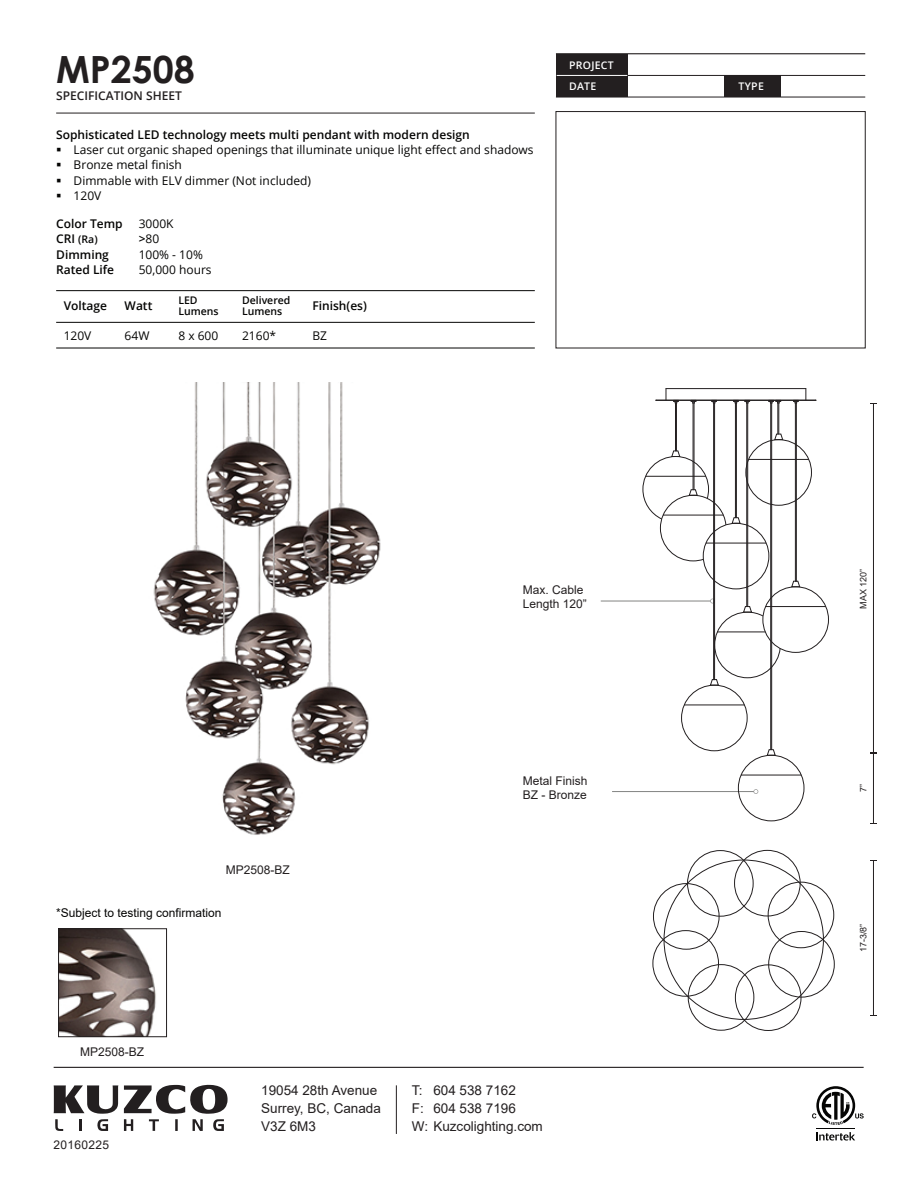
<style>
.page{position:relative;width:918px;height:1188px;background:#fff}
.page>*{position:absolute;margin:0;border:0;box-sizing:border-box;transform-origin:0 0}
.t1{font:700 37.5px "Century Gothic";color:#231f20}
.t2{font:13.5px/18px "Arial";color:#231f20}
.t3{font:12px "Open Sans";color:#050504}
.t4{font:600 12px "Open Sans";color:#050504}
.t5{font:12px/14.4px "Arial";color:#231f20}
.t6{font:12px "Arial";color:#050504}
.t7{font:600 12px "Open Sans";color:#231f20}
.t8{font:12px "Arial";letter-spacing:.025em;color:#231f20}
.t9{font:600 10.5px/10.5px "Open Sans";color:#050504}
.t10{font:600 10.5px/21.6px "Open Sans";letter-spacing:.025em;color:#fff}
.t11{font:9px "Arial";color:#231f20}
.s1{font-size:12px}
.s2{font-weight:600}
</style>
<div class="page">
<img style="left:60px;top:930px;width:96px;height:105px">
<hr style="left:396px;top:1085px;width:1px;height:49px;background:#231f20">
<svg style="left:54px;top:1085px;width:64px;height:46px"></svg>
<svg style="left:124px;top:1085px;width:104px;height:46px"></svg>
<svg style="left:816px;top:1132px;width:39px;height:9px"></svg>
<hr style="left:816px;top:1128px;width:39px;height:1px;background:#050504">
<svg style="left:812px;top:1086px;width:52px;height:39px"></svg>
<hr style="left:556px;top:97px;width:309px;height:1px;background:#231f20">
<hr style="left:627px;top:75px;width:238px;height:1px;background:#231f20">
<hr style="left:56px;top:113px;width:479px;height:1px;background:#231f20">
<div style="left:556px;top:54px;width:71px;height:21px;background:#231f20"></div>
<div style="left:556px;top:75px;width:71px;height:22px;background:#231f20"></div>
<div style="left:724px;top:75px;width:57px;height:22px;background:#231f20"></div>
<hr style="left:557px;top:75px;width:70px;height:1px;background:#fff">
<hr style="left:556px;top:53px;width:309px;height:1px;background:#231f20">
<hr style="left:56px;top:290px;width:479px;height:1px;background:#050504">
<hr style="left:56px;top:322px;width:479px;height:1px;background:#050504">
<hr style="left:873px;top:753px;width:1px;height:70px;background:#231f20">
<hr style="left:873px;top:861px;width:1px;height:155px;background:#231f20">
<hr style="left:873px;top:403px;width:1px;height:349px;background:#231f20">
<svg style="left:870px;top:752px;width:7px;height:2px"></svg>
<hr style="left:54px;top:1067px;width:810px;height:1px;background:#231f20">
<div style="left:58px;top:928px;width:109px;height:109px;border:1px solid #231f20"></div>
<hr style="left:56px;top:348px;width:479px;height:1px;background:#050504">
<hr style="left:612px;top:791px;width:144px;height:1px;background:#040503">
<svg style="left:754px;top:789px;width:4px;height:5px"></svg>
<hr style="left:601px;top:601px;width:111px;height:1px;background:#040503">
<hr style="left:656px;top:400px;width:160px;height:1px;background:#231f20">
<hr style="left:666px;top:388px;width:140px;height:1px;background:#231f20">
<svg style="left:673px;top:401px;width:6px;height:3px"></svg>
<hr style="left:675px;top:403px;width:1px;height:48px;background:#231f20">
<hr style="left:676px;top:403px;width:1px;height:48px;background:#231f20">
<hr style="left:694px;top:403px;width:1px;height:87px;background:#231f20">
<hr style="left:693px;top:403px;width:1px;height:87px;background:#231f20">
<svg style="left:691px;top:401px;width:6px;height:3px"></svg>
<hr style="left:736px;top:403px;width:1px;height:115px;background:#231f20">
<hr style="left:735px;top:403px;width:1px;height:115px;background:#231f20">
<hr style="left:778px;top:403px;width:1px;height:31px;background:#231f20">
<hr style="left:777px;top:403px;width:1px;height:31px;background:#231f20">
<hr style="left:796px;top:403px;width:1px;height:179px;background:#231f20">
<hr style="left:795px;top:403px;width:1px;height:179px;background:#231f20">
<svg style="left:793px;top:401px;width:6px;height:3px"></svg>
<hr style="left:771px;top:403px;width:1px;height:347px;background:#231f20">
<hr style="left:770px;top:403px;width:1px;height:347px;background:#231f20">
<svg style="left:768px;top:401px;width:13px;height:3px"></svg>
<hr style="left:747px;top:403px;width:1px;height:204px;background:#231f20">
<hr style="left:746px;top:403px;width:1px;height:204px;background:#231f20">
<svg style="left:733px;top:401px;width:17px;height:3px"></svg>
<hr style="left:714px;top:403px;width:1px;height:277px;background:#231f20">
<hr style="left:713px;top:403px;width:1px;height:277px;background:#231f20">
<svg style="left:711px;top:401px;width:6px;height:3px"></svg>
<div style="left:738px;top:755px;width:66px;height:66px;border:1px solid #231f20;border-radius:50%"></div>
<svg style="left:766px;top:749px;width:10px;height:7px"></svg>
<hr style="left:741px;top:775px;width:60px;height:1px;background:#231f20">
<svg style="left:791px;top:580px;width:10px;height:8px"></svg>
<hr style="left:765px;top:606px;width:61px;height:1px;background:#231f20">
<hr style="left:706px;top:543px;width:60px;height:1px;background:#231f20">
<div style="left:745px;top:439px;width:67px;height:67px;border:1px solid #231f20;border-radius:50%"></div>
<svg style="left:774px;top:433px;width:10px;height:8px"></svg>
<hr style="left:748px;top:459px;width:61px;height:1px;background:#231f20">
<svg style="left:642px;top:450px;width:99px;height:112px"></svg>
<hr style="left:663px;top:515px;width:60px;height:1px;background:#231f20">
<div style="left:681px;top:685px;width:67px;height:66px;border:1px solid #231f20;border-radius:50%"></div>
<hr style="left:684px;top:705px;width:61px;height:1px;background:#231f20">
<div style="left:688px;top:964px;width:66px;height:67px;border:1px solid #231f20;border-radius:50%"></div>
<div style="left:735px;top:964px;width:66px;height:67px;border:1px solid #231f20;border-radius:50%"></div>
<div style="left:768px;top:931px;width:67px;height:66px;border:1px solid #231f20;border-radius:50%"></div>
<div style="left:768px;top:882px;width:66px;height:66px;border:1px solid #231f20;border-radius:50%"></div>
<div style="left:734px;top:850px;width:67px;height:66px;border:1px solid #231f20;border-radius:50%"></div>
<div style="left:687px;top:850px;width:67px;height:67px;border:1px solid #231f20;border-radius:50%"></div>
<div style="left:653px;top:883px;width:66px;height:67px;border:1px solid #231f20;border-radius:50%"></div>
<div style="left:653px;top:930px;width:66px;height:67px;border:1px solid #231f20;border-radius:50%"></div>
<svg style="left:709px;top:599px;width:72px;height:87px"></svg>
<hr style="left:717px;top:632px;width:48px;height:1px;background:#231f20">
<img style="left:153px;top:382px;width:228px;height:453px">
<h1 class="t1" style="left:56px;top:41px;width:140px">MP2508</h1>
<p class="t10" style="left:569px;top:54px;width:46px">PROJECT<br>DATE</p>
<p class="t7" style="left:56px;top:88px;width:127px">SPECIFICATION SHEET</p>
<p class="t4" style="left:56px;top:126px;width:415px">Sophisticated LED technology meets multi pendant with modern design</p>
<p class="t3" style="left:56px;top:141px;width:479px">▪ Laser cut organic shaped openings that illuminate unique light effect and shadows</p>
<p class="t3" style="left:56px;top:157px;width:127px">▪ Bronze metal finish</p>
<p class="t3" style="left:56px;top:172px;width:256px">▪ Dimmable with ELV dimmer (Not included)</p>
<p class="t3" style="left:56px;top:188px;width:47px">▪ 120V</p>
<p class="t4" style="left:56px;top:215px;width:68px">Color Temp</p>
<p class="t3" style="left:139px;top:215px;width:36px">3000K</p>
<p class="t9" style="left:56px;top:234px;width:43px"><span class="s1">CRI</span> (Ra)</p>
<p class="t3" style="left:139px;top:231px;width:22px"><span class="s2">&gt;</span>80</p>
<p class="t4" style="left:56px;top:246px;width:54px">Dimming</p>
<p class="t3" style="left:139px;top:246px;width:66px">100% - 10%</p>
<p class="t4" style="left:56px;top:261px;width:59px">Rated Life</p>
<p class="t3" style="left:139px;top:261px;width:74px">50,000 hours</p>
<p class="t4" style="left:64px;top:297px;width:45px">Voltage</p>
<p class="t4" style="left:125px;top:297px;width:29px">Watt</p>
<p class="t9" style="left:178px;top:295px;width:42px">LED<br>Lumens</p>
<p class="t9" style="left:242px;top:295px;width:50px">Delivered<br>Lumens</p>
<p class="t4" style="left:312px;top:297px;width:56px">Finish(es)</p>
<p class="t3" style="left:64px;top:327px;width:29px">120V</p>
<p class="t3" style="left:125px;top:327px;width:26px">64W</p>
<p class="t3" style="left:178px;top:327px;width:41px">8 x 600</p>
<p class="t3" style="left:242px;top:327px;width:36px">2160*</p>
<p class="t3" style="left:312px;top:327px;width:16px">BZ</p>
<p class="t5" style="left:523px;top:583px;width:66px">Max. Cable<br>Length 120”</p>
<p class="t5" style="left:226px;top:863px;width:66px">MP2508-BZ</p>
<p class="t6" style="left:56px;top:904px;width:167px">*Subject to testing confirmation</p>
<p class="t5" style="left:80px;top:1045px;width:66px">MP2508-BZ</p>
<p class="t5" style="left:523px;top:773px;width:66px">Metal Finish<br>BZ - Bronze</p>
<p class="t8" style="left:54px;top:1137px;width:57px">20160225</p>
<p class="t2" style="left:261px;top:1081px;width:121px">19054 28th Avenue<br>Surrey, BC, Canada<br>V3Z 6M3</p>
<p class="t2" style="left:412px;top:1081px;width:132px">T: 604 538 7162<br>F: 604 538 7196<br>W: Kuzcolighting.com</p>
<p class="t10" style="left:739px;top:76px;width:27px">TYPE</p>
<p class="t11" style="left:857px;top:609px;width:42px;rotate:-90deg">MAX 120”</p>
<p class="t11" style="left:857px;top:792px;width:10px;rotate:-90deg">7”</p>
<p class="t11" style="left:857px;top:952px;width:30px;rotate:-90deg">17-3/8”</p>
</div>
